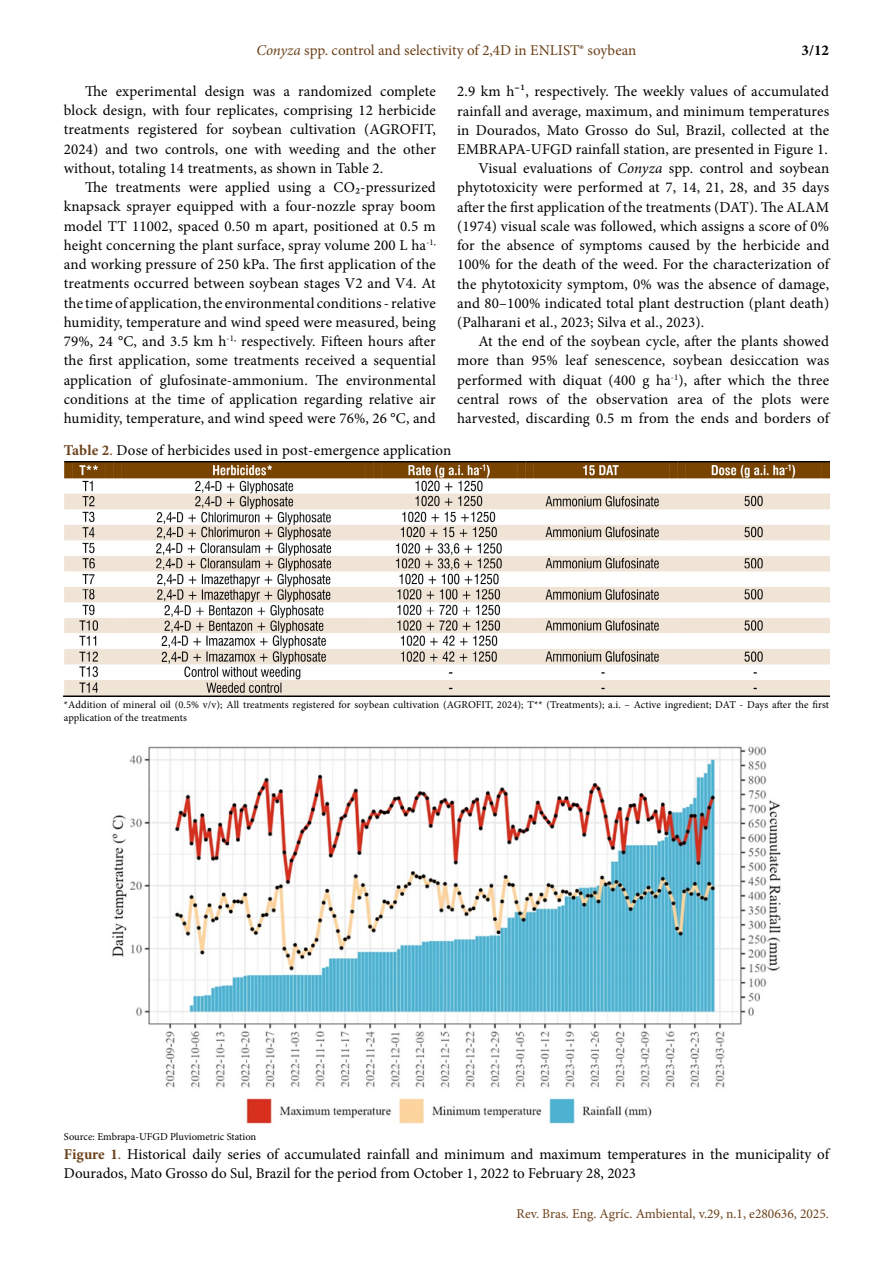
<style>
.page{position:relative;width:893px;height:1263px;background:#fff}
.page>*{position:absolute;margin:0;border:0;box-sizing:border-box;transform-origin:0 0}
.t1{font:15px/19.2px "Minion Pro";letter-spacing:.005em;color:#000;text-align:justify}
.t2{font:15px "Minion Pro";color:#6c4119}
.t3{font:700 15px "Minion Pro";color:#000}
.t4{font:13.5px "Minion Pro";color:#6c4119}
.t5{font:10.5px/12.6px "Minion Pro";color:#000}
.s1{font-style:italic}
.s2{font-family:"Calibri"}
.s3{font-weight:700;color:#6c4119}
.s4{color:#6c4119}
</style>
<div class="page">
<img style="left:64px;top:462px;width:765px;height:234px">
<img style="left:112px;top:746px;width:669px;height:378px">
<p class="t2" style="left:256px;top:40px;width:381px"><span class="s1">Conyza</span> spp. control and selectivity of 2,4D in ENLIST® soybean</p>
<p class="t3" style="left:802px;top:40px;width:29px">3/12</p>
<p class="t1" style="left:64px;top:82px;width:374px;text-indent:21px">The experimental design was a randomized complete block design, with four replicates, comprising 12 herbicide treatments registered for soybean cultivation (AGROFIT, 2024) and two controls, one with weeding and the other without, totaling 14 treatments, as shown in Table 2.</p>
<p class="t1" style="left:64px;top:178px;width:374px;text-indent:21px">The treatments were applied using a CO₂-pressurized knapsack sprayer equipped with a four-nozzle spray boom model TT 11002, spaced 0.50 m apart, positioned at 0.5 m height concerning the plant surface, spray volume 200 L ha<sup>-1, </sup>and working pressure of 250 kPa. The first application of the treatments occurred between soybean stages V2 and V4. At the time of application, the environmental conditions - relative humidity, temperature and wind speed were measured, being 79%, 24 °C, and 3.5 km h<sup>-1,</sup> respectively. Fifteen hours after the first application, some treatments received a sequential application of glufosinate-ammonium. The environmental conditions at the time of application regarding relative air humidity, temperature, and wind speed were 76%, 26 °C, and</p>
<p class="t1" style="left:457px;top:82px;width:374px">2.9 km h<span class="s2">⁻</span>¹, respectively. The weekly values of accumulated</p>
<p class="t1" style="left:457px;top:101px;width:374px">rainfall and average, maximum, and minimum temperatures</p>
<p class="t1" style="left:457px;top:120px;width:374px">in Dourados, Mato Grosso do Sul, Brazil, collected at the</p>
<p class="t1" style="left:457px;top:140px;width:372px">EMBRAPA-UFGD rainfall station, are presented in Figure 1.</p>
<p class="t1" style="left:478px;top:159px;width:352px">Visual evaluations of <span class="s1">Conyza</span> spp. control and soybean</p>
<p class="t1" style="left:457px;top:178px;width:374px">phytotoxicity were performed at 7, 14, 21, 28, and 35 days</p>
<p class="t1" style="left:457px;top:197px;width:374px">after the first application of the treatments (DAT). The ALAM</p>
<p class="t1" style="left:457px;top:217px;width:374px">(1974) visual scale was followed, which assigns a score of 0%</p>
<p class="t1" style="left:457px;top:236px;width:374px">for the absence of symptoms caused by the herbicide and</p>
<p class="t1" style="left:457px;top:255px;width:374px">100% for the death of the weed. For the characterization of</p>
<p class="t1" style="left:457px;top:274px;width:374px">the phytotoxicity symptom, 0% was the absence of damage,</p>
<p class="t1" style="left:457px;top:293px;width:374px">and 80–100% indicated total plant destruction (plant death)</p>
<p class="t1" style="left:457px;top:313px;width:249px">(Palharani et al., 2023; Silva et al., 2023).</p>
<p class="t1" style="left:478px;top:332px;width:352px">At the end of the soybean cycle, after the plants showed</p>
<p class="t1" style="left:457px;top:351px;width:374px">more than 95% leaf senescence, soybean desiccation was</p>
<p class="t1" style="left:457px;top:370px;width:374px">performed with diquat (400 g ha<sup>-1</sup>), after which the three</p>
<p class="t1" style="left:457px;top:389px;width:374px">central rows of the observation area of the plots were</p>
<p class="t1" style="left:457px;top:409px;width:374px">harvested, discarding 0.5 m from the ends and borders of</p>
<p class="t1" style="left:64px;top:441px;width:389px"><span class="s3">Table 2</span><span class="s4">.</span> Dose of herbicides used in post-emergence application</p>
<p class="t5" style="left:64px;top:699px;width:767px">*Addition of mineral oil (0.5% v/v); All treatments registered for soybean cultivation (AGROFIT, 2024); T** (Treatments); a.i. – Active ingredient; DAT - Days after the first application of the treatments</p>
<p class="t5" style="left:64px;top:1131px;width:194px">Source: Embrapa-UFGD Pluviometric Station</p>
<p class="t1" style="left:64px;top:1145px;width:767px;line-height:18.8px"><span class="s3">Figure 1</span><span class="s4">.</span> Historical daily series of accumulated rainfall and minimum and maximum temperatures in the municipality of<br>Dourados, Mato Grosso do Sul, Brazil for the period from October 1, 2022 to February 28, 2023</p>
<p class="t4" style="left:517px;top:1204px;width:314px">Rev. Bras. Eng. Agríc. Ambiental, v.29, n.1, e280636, 2025.</p>
</div>
